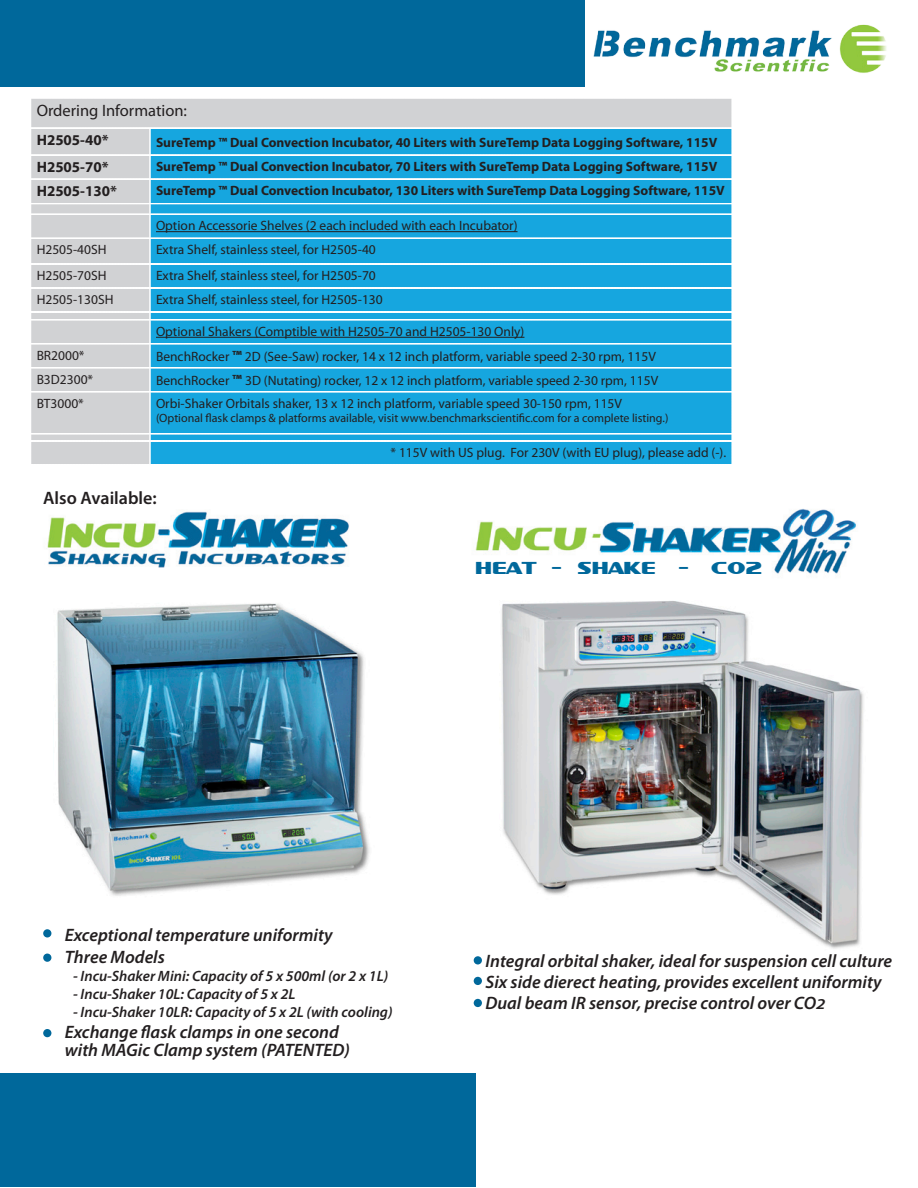
<style>
.page{position:relative;width:918px;height:1188px;background:#fff}
.page>*{position:absolute;margin:0;border:0;box-sizing:border-box;transform-origin:0 0}
.t1{font:italic 600 18px "Myriad Pro";color:#231f20}
.t2{font:600 18px "Myriad Pro";color:#231f20}
.t3{font:18px "SF Intellivised Extended";color:#00689b;scale:.94 1}
.t4{font:16.5px "Myriad Pro";color:#231f20}
.t5{font:italic 600 15px "Myriad Pro";color:#231f20}
.t6{font:700 15px "Myriad Pro";color:#231f20}
.t7{font:13.5px "Myriad Pro";color:#231f20}
.t8{font:700 13.5px "Myriad Pro";color:#231f20}
.t9{font:12px "Myriad Pro";color:#231f20}
.s1{font-weight:700;font-size:15px}
.s2{font-size:15.15px}
</style>
<div class="page">
<div style="left:0;top:0;width:585px;height:86px;background:#00689b"></div>
<svg style="left:31px;top:98px;width:701px;height:366px;background:#51b6de"></svg>
<hr style="left:156px;top:231px;width:362px;height:1px;background:#231f20">
<hr style="left:156px;top:337px;width:368px;height:1px;background:#231f20">
<div style="left:0;top:1073px;width:475px;height:114px;background:#00689b"></div>
<img style="left:593px;top:24px;width:294px;height:49px">
<img style="left:47px;top:511px;width:302px;height:57px">
<img style="left:475px;top:509px;width:382px;height:65px">
<img style="left:57px;top:603px;width:313px;height:293px">
<img style="left:501px;top:601px;width:363px;height:348px">
<div style="left:43px;top:929px;width:8px;height:9px;background:#00689b;border-radius:50%"></div>
<div style="left:43px;top:954px;width:8px;height:8px;background:#00689b;border-radius:50%"></div>
<div style="left:43px;top:1029px;width:8px;height:8px;background:#00689b;border-radius:50%"></div>
<div style="left:474px;top:956px;width:8px;height:8px;background:#00689b;border-radius:50%"></div>
<div style="left:474px;top:977px;width:8px;height:8px;background:#00689b;border-radius:50%"></div>
<div style="left:474px;top:999px;width:8px;height:8px;background:#00689b;border-radius:50%"></div>
<p class="t4" style="left:37px;top:101px;width:152px">Ordering Information:</p>
<p class="t6" style="left:37px;top:131px;width:73px">H2505-40*</p>
<p class="t8" style="left:156px;top:133px;width:563px">SureTemp ™ Dual Convection Incubator, 40 Liters with SureTemp Data Logging Software, 115V</p>
<p class="t6" style="left:37px;top:158px;width:73px">H2505-70*</p>
<p class="t8" style="left:156px;top:158px;width:563px">SureTemp ™ Dual Convection Incubator, 70 Liters with SureTemp Data Logging Software, 115V</p>
<p class="t6" style="left:37px;top:182px;width:82px">H2505-130*</p>
<p class="t8" style="left:156px;top:182px;width:570px">SureTemp ™ Dual Convection Incubator, 130 Liters with SureTemp Data Logging Software, 115V</p>
<p class="t7" style="left:156px;top:217px;width:363px">Option Accessorie Shelves (2 each included with each Incubator)</p>
<p class="t7" style="left:37px;top:241px;width:71px">H2505-40SH</p>
<p class="t7" style="left:156px;top:241px;width:221px">Extra Shelf, stainless steel, for H2505-40</p>
<p class="t7" style="left:37px;top:267px;width:71px">H2505-70SH</p>
<p class="t7" style="left:156px;top:267px;width:221px">Extra Shelf, stainless steel, for H2505-70</p>
<p class="t7" style="left:37px;top:291px;width:78px">H2505-130SH</p>
<p class="t7" style="left:156px;top:291px;width:228px">Extra Shelf, stainless steel, for H2505-130</p>
<p class="t7" style="left:156px;top:323px;width:370px">Optional Shakers (Comptible with H2505-70 and H2505-130 Only)</p>
<p class="t7" style="left:37px;top:347px;width:49px">BR2000*</p>
<p class="t7" style="left:156px;top:348px;width:501px">BenchRocker <span class="s1">™</span> 2D (See-Saw) rocker, 14 x 12 inch platform, variable speed 2-30 rpm, 115V</p>
<p class="t7" style="left:37px;top:371px;width:58px">B3D2300*</p>
<p class="t7" style="left:156px;top:372px;width:504px">BenchRocker <span class="s1">™</span> 3D (Nutating) rocker, 12 x 12 inch platform, variable speed 2-30 rpm, 115V</p>
<p class="t7" style="left:37px;top:395px;width:49px">BT3000*</p>
<p class="t7" style="left:156px;top:395px;width:468px">Orbi-Shaker Orbitals shaker, 13 x 12 inch platform, variable speed 30-150 rpm, 115V</p>
<p class="t9" style="left:156px;top:411px;width:514px">(Optional flask clamps &amp; platforms available, visit www.benchmarkscientific.com for a complete listing.)</p>
<p class="t7" style="left:391px;top:444px;width:337px">* 115V with US plug. For 230V (with EU plug), please add (-).</p>
<p class="t2" style="left:43px;top:487px;width:115px">Also Available:</p>
<p class="t3" style="left:475px;top:559px;width:307px">HEAT - SHAKE - CO2</p>
<p class="t1" style="left:65px;top:924px;width:269px">Exceptional temperature uniformity</p>
<p class="t1" style="left:65px;top:945px;width:102px">Three Models</p>
<p class="t5" style="left:73px;top:966px;width:317px">- Incu-Shaker Mini: Capacity of 5 x 500ml (or 2 x 1L)</p>
<p class="t5" style="left:73px;top:984px;width:224px">- Incu-Shaker 10L: Capacity of 5 x 2L</p>
<p class="t5" style="left:73px;top:1002px;width:321px">- Incu-Shaker 10LR: Capacity of 5 x 2L (with cooling)</p>
<p class="t1" style="left:65px;top:1021px;width:275px">Exchange flask clamps in one second</p>
<p class="t1" style="left:65px;top:1039px;width:287px">with MAGic Clamp system (PATENTED)</p>
<p class="t1" style="left:486px;top:950px;width:408px">Integral orbital shaker, ideal for suspension cell culture</p>
<p class="t1" style="left:486px;top:971px;width:398px">Six side dierect heating, provides excellent uniformity</p>
<p class="t1" style="left:486px;top:992px;width:342px">Dual beam IR sensor, precise control over CO<span class="s2">2</span></p>
</div>
